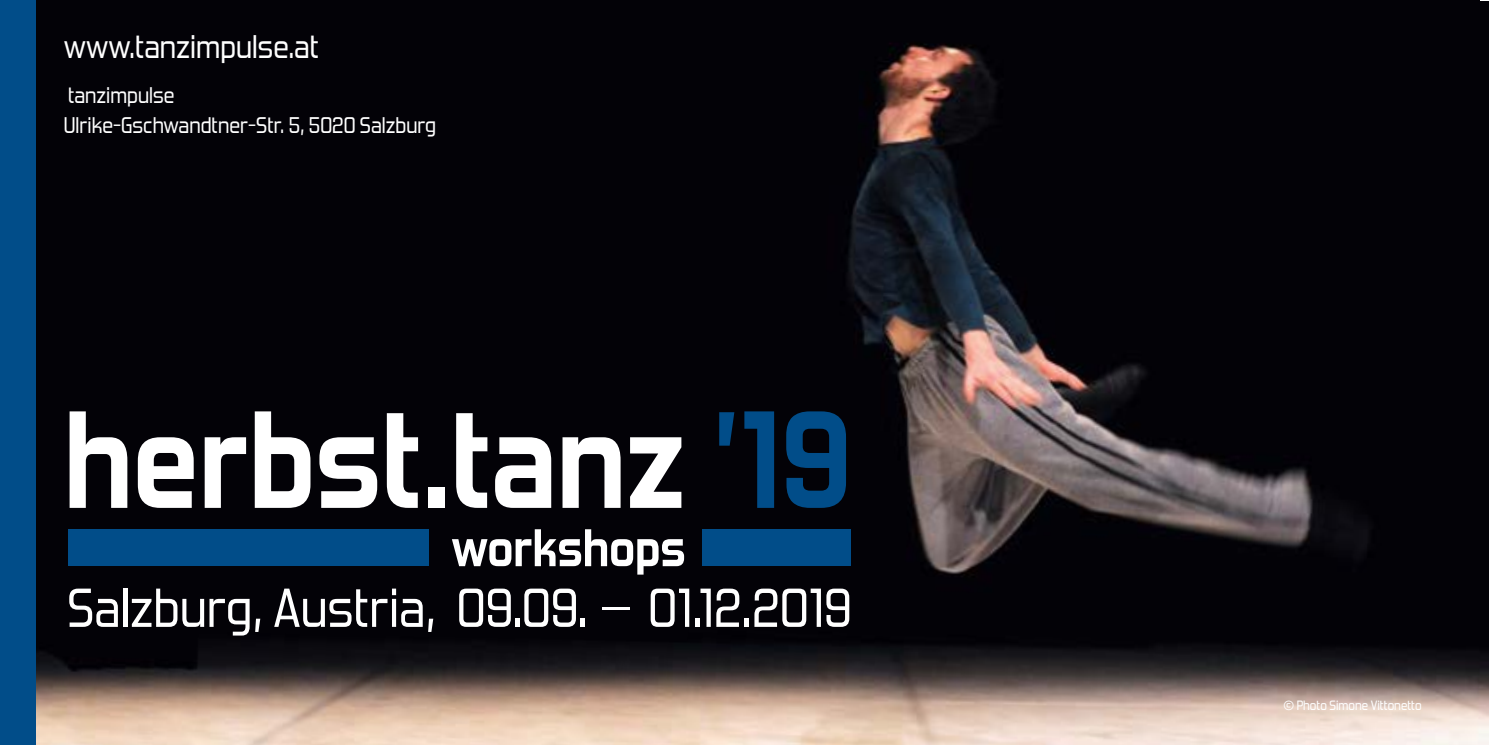
<style>
.page{position:relative;width:1489px;height:745px;background:#fff}
.page>*{position:absolute;margin:0;border:0;box-sizing:border-box;transform-origin:0 0}
.t1{font:700 137.5px "Forgotten Futurist Rg";color:#fff}
.t2{font:700 137.5px "Forgotten Futurist Rg";color:#014d89}
.t3{font:54.5px "Forgotten Futurist Rg";color:#fff}
.t4{font:700 52.75px "Forgotten Futurist Rg";color:#fff}
.t5{font:32.5px "Forgotten Futurist Rg";color:#fff}
.t6{font:22.5px/30px "Forgotten Futurist Rg";color:#fff}
.t7{font:13.25px "Forgotten Futurist Rg";color:#fff}
.s1{color:#014d89}
</style>
<div class="page">
<img style="left:35px;top:0;width:1453px;height:744px">
<div style="left:0;top:0;width:35px;height:744px;background:#014d89"></div>
<div style="left:702px;top:529px;width:148px;height:37px;background:#014d89"></div>
<div style="left:68px;top:529px;width:360px;height:37px;background:#014d89"></div>
<h3 class="t5" style="left:64px;top:27px;width:257px">www.tanzimpulse.at</h3>
<p class="t6" style="left:64px;top:80px;width:374px">tanzimpulse<br>Ulrike-Gschwandtner-Str. 5, 5020 Salzburg</p>
<h1 class="t1" style="left:64px;top:376px;width:789px">herbst.tanz <span class="s1">19</span></h1>
<h1 class="t2" style="left:712px;top:301px;width:29px">‚</h1>
<h3 class="t4" style="left:451px;top:515px;width:236px">workshops</h3>
<h2 class="t3" style="left:67px;top:574px;width:785px">Salzburg, Austria, 09.09. – 01.12.2019</h2>
<p class="t7" style="left:1283px;top:696px;width:140px">© Photo Simone Vittonetto</p>
</div>
